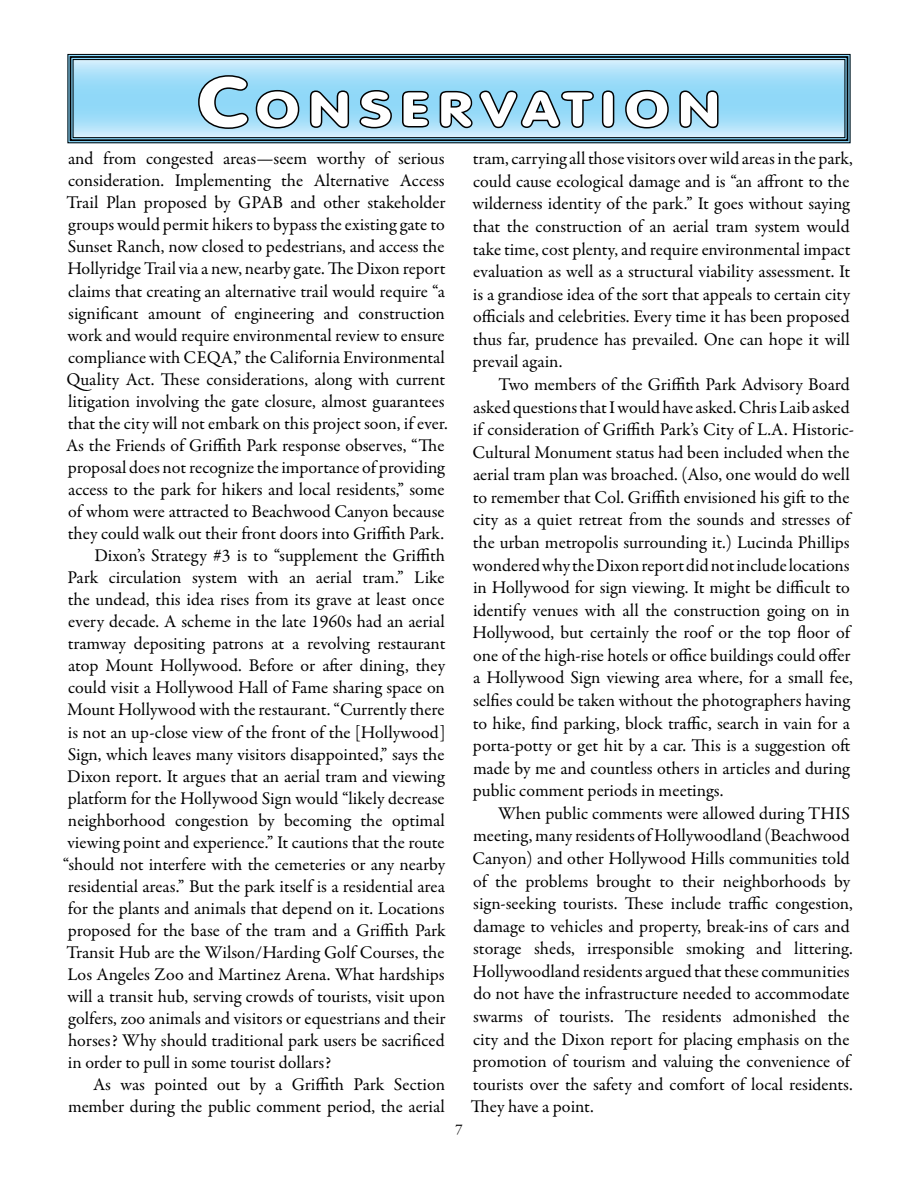
<style>
.page{position:relative;width:918px;height:1188px;background:#fff}
.page>*{position:absolute;margin:0;border:0;box-sizing:border-box;transform-origin:0 0}
.t1{font:47.25px "VAG Rounded BT";letter-spacing:.145em;color:#fff;scale:1.23 1}
.t2{font:18px/22.5px "Garamond Premr Pro";color:#000}
.t3{font:15px "Garamond Premr Pro";color:#000}
.s1{font-size:67.5px}
</style>
<div class="page">
<svg style="left:67px;top:54px;width:784px;height:90px;background:#91c4db"></svg>
<div style="left:70px;top:56px;width:778px;height:85px;border:2px solid #000"></div>
<div style="left:73px;top:59px;width:772px;height:79px;border:1px solid #000"></div>
<h1 class="t1" style="left:197px;top:79px;width:421px"><span class="s1">C</span>ONSERVATION</h1>
<p class="t2" style="left:68px;top:148px;width:378px">and from congested areas—seem worthy of serious</p>
<p class="t2" style="left:68px;top:170px;width:378px">consideration. Implementing the Alternative Access</p>
<p class="t2" style="left:66px;top:192px;width:381px">Trail Plan proposed by GPAB and other stakeholder</p>
<p class="t2" style="left:68px;top:214px;width:378px">groups would permit hikers to bypass the existing gate to</p>
<p class="t2" style="left:68px;top:236px;width:378px">Sunset Ranch, now closed to pedestrians, and access the</p>
<p class="t2" style="left:67px;top:258px;width:380px">Hollyridge Trail via a new, nearby gate. The Dixon report</p>
<p class="t2" style="left:68px;top:280px;width:378px">claims that creating an alternative trail would require “a</p>
<p class="t2" style="left:68px;top:302px;width:378px">significant amount of engineering and construction</p>
<p class="t2" style="left:67px;top:324px;width:378px">work and would require environmental review to ensure</p>
<p class="t2" style="left:68px;top:346px;width:378px">compliance with CEQA,” the California Environmental</p>
<p class="t2" style="left:66px;top:368px;width:380px">Quality Act. These considerations, along with current</p>
<p class="t2" style="left:68px;top:390px;width:378px">litigation involving the gate closure, almost guarantees</p>
<p class="t2" style="left:68px;top:412px;width:381px">that the city will not embark on this project soon, if ever.</p>
<p class="t2" style="left:66px;top:434px;width:380px">As the Friends of Griffith Park response observes, “The</p>
<p class="t2" style="left:68px;top:456px;width:378px">proposal does not recognize the importance of providing</p>
<p class="t2" style="left:68px;top:479px;width:378px">access to the park for hikers and local residents,” some</p>
<p class="t2" style="left:68px;top:501px;width:378px">of whom were attracted to Beachwood Canyon because</p>
<p class="t2" style="left:68px;top:523px;width:378px">they could walk out their front doors into Griffith Park.</p>
<p class="t2" style="left:94px;top:545px;width:352px">Dixon’s Strategy #3 is to “supplement the Griffith</p>
<p class="t2" style="left:67px;top:567px;width:379px">Park circulation system with an aerial tram.” Like</p>
<p class="t2" style="left:68px;top:589px;width:378px">the undead, this idea rises from its grave at least once</p>
<p class="t2" style="left:68px;top:611px;width:378px">every decade. A scheme in the late 1960s had an aerial</p>
<p class="t2" style="left:68px;top:633px;width:379px">tramway depositing patrons at a revolving restaurant</p>
<p class="t2" style="left:68px;top:655px;width:379px">atop Mount Hollywood. Before or after dining, they</p>
<p class="t2" style="left:68px;top:677px;width:378px">could visit a Hollywood Hall of Fame sharing space on</p>
<p class="t2" style="left:67px;top:699px;width:379px">Mount Hollywood with the restaurant. “Currently there</p>
<p class="t2" style="left:68px;top:721px;width:379px">is not an up-close view of the front of the [Hollywood]</p>
<p class="t2" style="left:68px;top:743px;width:378px">Sign, which leaves many visitors disappointed,” says the</p>
<p class="t2" style="left:67px;top:765px;width:379px">Dixon report. It argues that an aerial tram and viewing</p>
<p class="t2" style="left:68px;top:787px;width:378px">platform for the Hollywood Sign would “likely decrease</p>
<p class="t2" style="left:68px;top:809px;width:378px">neighborhood congestion by becoming the optimal</p>
<p class="t2" style="left:68px;top:831px;width:379px">viewing point and experience.” It cautions that the route</p>
<p class="t2" style="left:63px;top:853px;width:384px">“should not interfere with the cemeteries or any nearby</p>
<p class="t2" style="left:68px;top:875px;width:378px">residential areas.” But the park itself is a residential area</p>
<p class="t2" style="left:68px;top:897px;width:378px">for the plants and animals that depend on it. Locations</p>
<p class="t2" style="left:68px;top:920px;width:380px">proposed for the base of the tram and a Griffith Park</p>
<p class="t2" style="left:66px;top:942px;width:379px">Transit Hub are the Wilson/Harding Golf Courses, the</p>
<p class="t2" style="left:67px;top:964px;width:379px">Los Angeles Zoo and Martinez Arena. What hardships</p>
<p class="t2" style="left:67px;top:986px;width:379px">will a transit hub, serving crowds of tourists, visit upon</p>
<p class="t2" style="left:68px;top:1008px;width:379px">golfers, zoo animals and visitors or equestrians and their</p>
<p class="t2" style="left:68px;top:1030px;width:378px">horses? Why should traditional park users be sacrificed</p>
<p class="t2" style="left:68px;top:1052px;width:265px">in order to pull in some tourist dollars?</p>
<p class="t2" style="left:93px;top:1074px;width:353px">As was pointed out by a Griffith Park Section</p>
<p class="t2" style="left:68px;top:1096px;width:378px">member during the public comment period, the aerial</p>
<p class="t2" style="left:472px;top:148px;width:382px">tram, carrying all those visitors over wild areas in the park, could cause ecological damage and is “an affront to the wilderness identity of the park.” It goes without saying that the construction of an aerial tram system would take time, cost plenty, and require environmental impact evaluation as well as a structural viability assessment. It is a grandiose idea of the sort that appeals to certain city officials and celebrities. Every time it has been proposed thus far, prudence has prevailed. One can hope it will prevail again.</p>
<p class="t2" style="left:472px;top:373px;width:383px;text-indent:26px">Two members of the Griffith Park Advisory Board asked questions that I would have asked. Chris Laib asked if consideration of Griffith Park’s City of L.A. Historic-Cultural Monument status had been included when the aerial tram plan was broached. (Also, one would do well to remember that Col. Griffith envisioned his gift to the city as a quiet retreat from the sounds and stresses of the urban metropolis surrounding it.) Lucinda Phillips wondered why the Dixon report did not include locations in Hollywood for sign viewing. It might be difficult to identify venues with all the construction going on in Hollywood, but certainly the roof or the top floor of one of the high-rise hotels or office buildings could offer a Hollywood Sign viewing area where, for a small fee, selfies could be taken without the photographers having to hike, find parking, block traffic, search in vain for a porta-potty or get hit by a car. This is a suggestion oft made by me and countless others in articles and during public comment periods in meetings.</p>
<p class="t2" style="left:471px;top:802px;width:384px;text-indent:27px">When public comments were allowed during THIS meeting, many residents of Hollywoodland (Beachwood Canyon) and other Hollywood Hills communities told of the problems brought to their neighborhoods by sign-seeking tourists. These include traffic congestion, damage to vehicles and property, break-ins of cars and storage sheds, irresponsible smoking and littering.<br>Hollywoodland residents argued that these communities do not have the infrastructure needed to accommodate swarms of tourists. The residents admonished the city and the Dixon report for placing emphasis on the promotion of tourism and valuing the convenience of tourists over the safety and comfort of local residents.<br>They have a point.</p>
<p class="t3" style="left:455px;top:1120px;width:9px">7</p>
</div>
